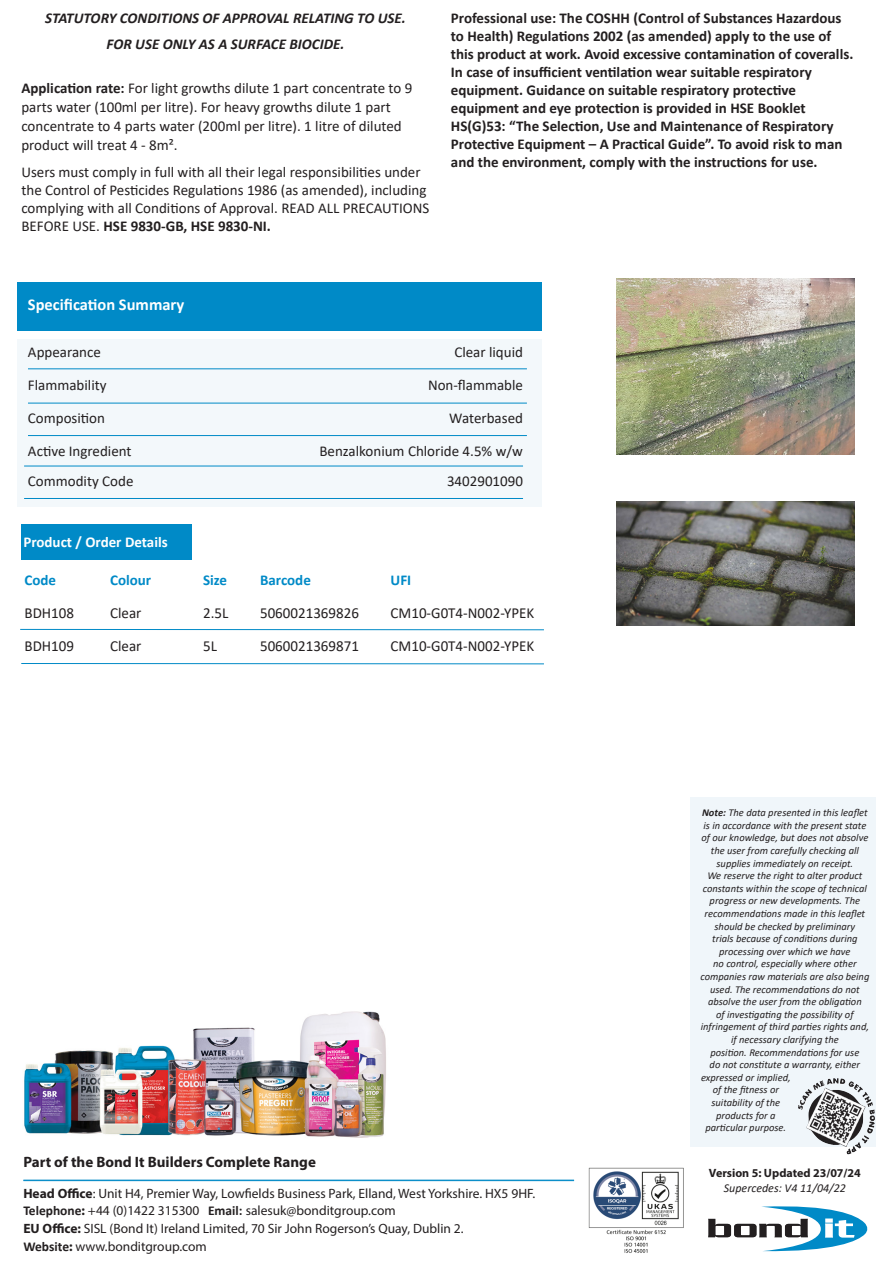
<style>
.page{position:relative;width:893px;height:1263px;background:#fff}
.page>*{position:absolute;margin:0;border:0;box-sizing:border-box;transform-origin:0 0}
.t1{font:700 16.5px "Calibri";color:#fff}
.t2{font:15.3px "Calibri";color:#231f20}
.t3{font:15px/18px "Calibri";color:#231f20}
.t4{font:700 15px/18px "Calibri";color:#231f20}
.t5{font:italic 700 15px "Calibri";color:#231f20}
.t6{font:700 15px "Myriad Pro";color:#231f20}
.t7{font:700 15px "Calibri";color:#008ac7}
.t8{font:700 15px "Calibri";color:#fff}
.t9{font:13.5px "Myriad Pro";color:#231f20}
.t10{font:700 12px "Myriad Pro";color:#231f20}
.t11{font:italic 12px "Calibri";color:#231f20}
.t12{font:italic 10.5px/12.6px "Calibri";color:#231f20;text-align:center}
.s1{font-weight:700}
.s2{font-family:"Calibri";font-weight:700}
</style>
<div class="page">
<div style="left:22px;top:525px;width:170px;height:35px;background:#008ac7"></div>
<div style="left:690px;top:798px;width:186px;height:349px;background:#f0f6fa"></div>
<div style="left:17px;top:339px;width:525px;height:167px;background:#f3f8fb"></div>
<div style="left:17px;top:282px;width:525px;height:49px;background:#008ac7"></div>
<svg style="left:708px;top:1206px;width:160px;height:46px"></svg>
<hr style="left:28px;top:368px;width:499px;height:1px;background:#008ac7">
<hr style="left:28px;top:403px;width:499px;height:1px;background:#008ac7">
<hr style="left:28px;top:435px;width:499px;height:1px;background:#008ac7">
<hr style="left:23px;top:1180px;width:551px;height:1px;background:#008ac7">
<img style="left:589px;top:1167px;width:95px;height:86px">
<img style="left:799px;top:1078px;width:67px;height:69px">
<img style="left:24px;top:1011px;width:362px;height:127px">
<hr style="left:20px;top:629px;width:524px;height:1px;background:#008ac7">
<hr style="left:21px;top:663px;width:523px;height:1px;background:#008ac7">
<img style="left:617px;top:279px;width:238px;height:175px">
<img style="left:617px;top:502px;width:238px;height:124px">
<hr style="left:24px;top:466px;width:499px;height:1px;background:#008ac7">
<hr style="left:24px;top:498px;width:499px;height:1px;background:#008ac7">
<p class="t5" style="left:45px;top:7px;width:362px">STATUTORY CONDITIONS OF APPROVAL RELATING TO USE.</p>
<p class="t5" style="left:107px;top:34px;width:239px">FOR USE ONLY AS A SURFACE BIOCIDE.</p>
<p class="t3" style="left:21px;top:79px;width:392px"><span class="s1">Application rate:</span> For light growths dilute 1 part concentrate to 9</p>
<p class="t3" style="left:21px;top:98px;width:371px">parts water (100ml per litre). For heavy growths dilute 1 part</p>
<p class="t3" style="left:21px;top:117px;width:382px">concentrate to 4 parts water (200ml per litre). 1 litre of diluted</p>
<p class="t3" style="left:21px;top:136px;width:158px">product will treat 4 - 8m².</p>
<p class="t3" style="left:21px;top:162px;width:409px">Users must comply in full with all their legal responsibilities under the Control of Pesticides Regulations 1986 (as amended), including complying with all Conditions of Approval. READ ALL PRECAUTIONS BEFORE USE. <span class="s1">HSE 9830-GB, HSE 9830-NI.</span></p>
<p class="t4" style="left:451px;top:9px;width:404px">Professional use: The COSHH (Control of Substances Hazardous to Health) Regulations 2002 (as amended) apply to the use of this product at work. Avoid excessive contamination of coveralls.<br>In case of insufficient ventilation wear suitable respiratory equipment. Guidance on suitable respiratory protective equipment and eye protection is provided in HSE Booklet HS(G)53: “The Selection, Use and Maintenance of Respiratory Protective Equipment – A Practical Guide”. To avoid risk to man and the environment, comply with the instructions for use.</p>
<p class="t1" style="left:28px;top:293px;width:158px">Specification Summary</p>
<p class="t3" style="left:28px;top:343px;width:74px">Appearance</p>
<p class="t3" style="left:454px;top:343px;width:70px">Clear liquid</p>
<p class="t3" style="left:28px;top:376px;width:80px">Flammability</p>
<p class="t3" style="left:428px;top:376px;width:96px">Non-flammable</p>
<p class="t3" style="left:28px;top:409px;width:79px">Composition</p>
<p class="t3" style="left:449px;top:409px;width:75px">Waterbased</p>
<p class="t3" style="left:28px;top:442px;width:105px">Active Ingredient</p>
<p class="t3" style="left:319px;top:442px;width:205px">Benzalkonium Chloride 4.5% w/w</p>
<p class="t3" style="left:28px;top:472px;width:107px">Commodity Code</p>
<p class="t3" style="left:447px;top:472px;width:78px">3402901090</p>
<p class="t8" style="left:23px;top:531px;width:146px">Product / Order Details</p>
<p class="t7" style="left:25px;top:570px;width:33px">Code</p>
<p class="t7" style="left:110px;top:570px;width:43px">Colour</p>
<p class="t7" style="left:203px;top:570px;width:26px">Size</p>
<p class="t7" style="left:260px;top:570px;width:52px">Barcode</p>
<p class="t7" style="left:391px;top:570px;width:22px">UFI</p>
<p class="t2" style="left:25px;top:603px;width:51px">BDH108</p>
<p class="t2" style="left:110px;top:603px;width:33px">Clear</p>
<p class="t2" style="left:203px;top:603px;width:27px">2.5L</p>
<p class="t2" style="left:260px;top:603px;width:100px">5060021369826</p>
<p class="t2" style="left:391px;top:603px;width:145px">CM10-G0T4-N002-YPEK</p>
<p class="t2" style="left:25px;top:636px;width:51px">BDH109</p>
<p class="t2" style="left:110px;top:636px;width:33px">Clear</p>
<p class="t2" style="left:203px;top:636px;width:15px">5L</p>
<p class="t2" style="left:260px;top:636px;width:100px">5060021369871</p>
<p class="t2" style="left:391px;top:636px;width:145px">CM10-G0T4-N002-YPEK</p>
<p class="t6" style="left:23px;top:1152px;width:294px">Part of the Bond It Builders Complete Range</p>
<p class="t9" style="left:23px;top:1185px;width:513px"><span class="s1">Head Office</span>: Unit H4, Premier Way, Lowfields Business Park, Elland, West Yorkshire. HX5 9HF.</p>
<p class="t9" style="left:23px;top:1202px;width:374px"><span class="s2">Telephone</span><span class="s1">:</span> +44 (0)1422 315300 <span class="s2">Email:</span> salesuk@bonditgroup.com</p>
<p class="t9" style="left:23px;top:1220px;width:442px"><span class="s1">EU Office:</span> SISL (Bond It) Ireland Limited, 70 Sir John Rogerson’s Quay, Dublin 2.</p>
<p class="t9" style="left:23px;top:1238px;width:185px"><span class="s2">Website</span><span class="s1">:</span> www.bonditgroup.com</p>
<p class="t12" style="left:701px;top:806px;width:168px"><span class="s1">Note:</span> The data presented in this leaflet is in accordance with the present state of our knowledge, but does not absolve the user from carefully checking all supplies immediately on receipt.</p>
<p class="t12" style="left:700px;top:869px;width:170px">We reserve the right to alter product constants within the scope of technical progress or new developments. The recommendations made in this leaflet should be checked by preliminary<br>trials because of conditions during processing over which we have<br>no control, especially where other companies raw materials are also being used. The recommendations do not absolve the user from the obligation<br>of investigating the possibility of infringement of third parties rights and, if necessary clarifying the</p>
<p class="t12" style="left:710px;top:1045px;width:151px">position. Recommendations for use</p>
<p class="t12" style="left:710px;top:1058px;width:152px">do not constitute a warranty, either</p>
<p class="t12" style="left:701px;top:1070px;width:91px">expressed or implied,</p>
<p class="t12" style="left:713px;top:1083px;width:68px">of the fitness or</p>
<p class="t12" style="left:711px;top:1096px;width:70px">suitability of the</p>
<p class="t12" style="left:716px;top:1108px;width:61px">products for a</p>
<p class="t12" style="left:705px;top:1121px;width:82px">particular purpose.</p>
<p class="t10" style="left:709px;top:1165px;width:154px">Version 5: Updated 23/07/24</p>
<p class="t11" style="left:724px;top:1179px;width:124px">Supercedes: V4 11/04/22</p>
</div>
